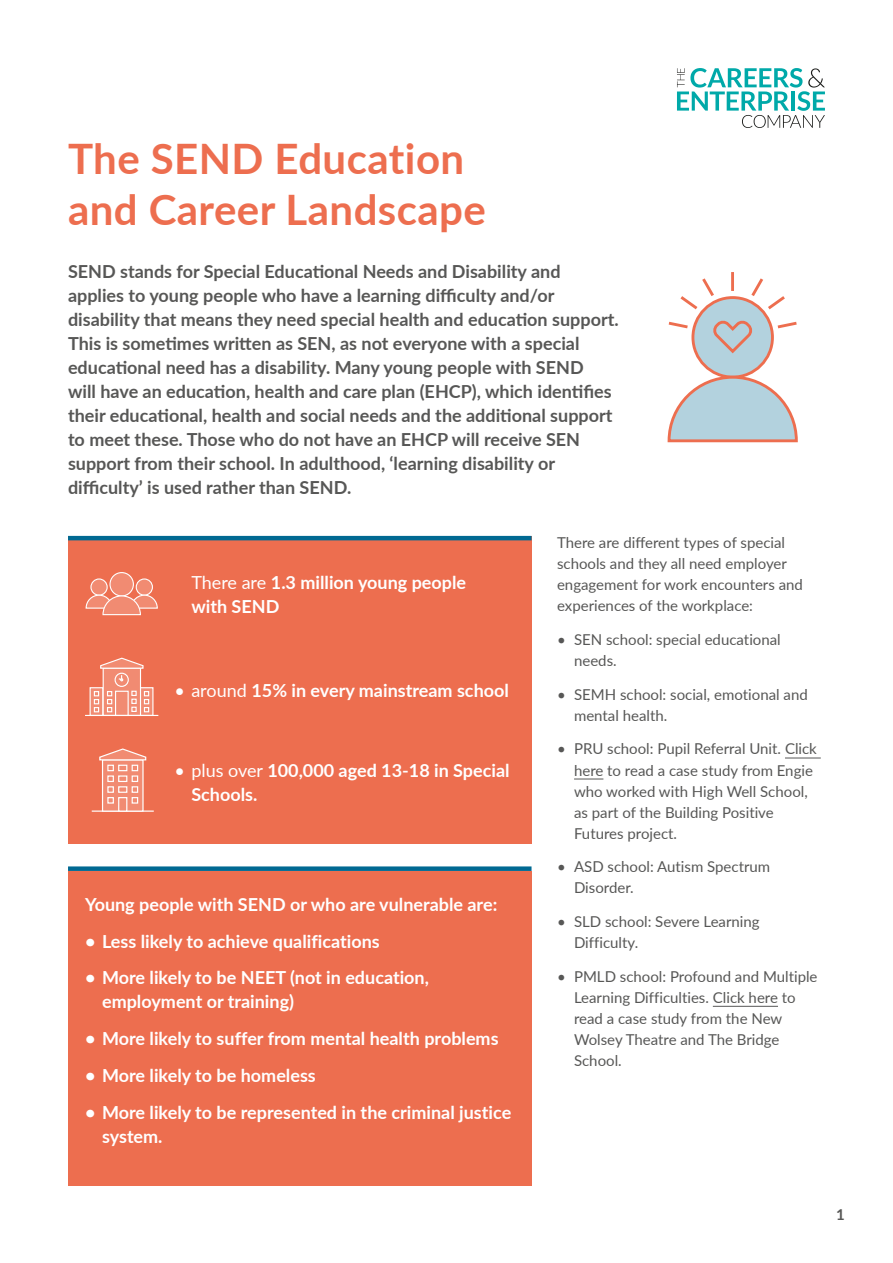
<style>
.page{position:relative;width:893px;height:1263px;background:#fff}
.page>*{position:absolute;margin:0;border:0;box-sizing:border-box;transform-origin:0 0}
.t1{font:700 42px/51px "Lato";letter-spacing:.01em;color:#ed6e4f}
.t2{font:700 18px/24px "Lato";color:#575756}
.t3{font:700 18px/24px "Lato";color:#fff}
.t4{font:15px/21px "Lato";color:#575756}
.t5{font:700 15px "Lato";color:#575756}
.s1{font-weight:400}
</style>
<div class="page">
<svg style="left:677px;top:68px;width:148px;height:60px"></svg>
<div style="left:693px;top:298px;width:79px;height:79px;background:#b3d2de;border-radius:50%"></div>
<svg style="left:667px;top:374px;width:131px;height:69px"></svg>
<hr style="left:731px;top:272px;width:3px;height:19px;background:#ed6e4f">
<svg style="left:668px;top:275px;width:129px;height:80px"></svg>
<div style="left:68px;top:536px;width:463px;height:308px;background:#ed6e4f"></div>
<div style="left:68px;top:871px;width:463px;height:314px;background:#ed6e4f"></div>
<hr style="left:68px;top:536px;width:463px;height:4px;background:#006992">
<div style="left:68px;top:866px;width:463px;height:5px;background:#006992"></div>
<svg style="left:91px;top:579px;width:16px;height:16px"></svg>
<div style="left:90px;top:578px;width:18px;height:18px;border:1px solid #fff;border-radius:50%"></div>
<div style="left:136px;top:579px;width:16px;height:16px;background:#f18b72;border-radius:50%"></div>
<div style="left:136px;top:578px;width:17px;height:18px;border:1px solid #fff;border-radius:50%"></div>
<div style="left:110px;top:573px;width:23px;height:23px;background:#f18b72;border-radius:50%"></div>
<div style="left:109px;top:572px;width:25px;height:24px;border:1px solid #fff;border-radius:50%"></div>
<svg style="left:85px;top:594px;width:73px;height:22px"></svg>
<hr style="left:92px;top:810px;width:62px;height:2px;background:#fff">
<div style="left:102px;top:759px;width:42px;height:53px;background:#f18b72;border:1px solid #fff"></div>
<div style="left:118px;top:797px;width:9px;height:15px;background:#f18b72;border:1px solid #fff"></div>
<svg style="left:99px;top:748px;width:48px;height:23px"></svg>
<div style="left:107px;top:775px;width:7px;height:7px;background:#f18b72;border:1px solid #fff"></div>
<div style="left:118px;top:775px;width:9px;height:7px;background:#f18b72;border:1px solid #fff"></div>
<svg style="left:132px;top:775px;width:6px;height:7px"></svg>
<div style="left:107px;top:786px;width:7px;height:7px;background:#f18b72;border:1px solid #fff"></div>
<div style="left:118px;top:786px;width:9px;height:7px;background:#f18b72;border:1px solid #fff"></div>
<svg style="left:132px;top:786px;width:6px;height:7px"></svg>
<div style="left:107px;top:797px;width:7px;height:7px;background:#f18b72;border:1px solid #fff"></div>
<svg style="left:132px;top:797px;width:6px;height:7px"></svg>
<svg style="left:90px;top:687px;width:13px;height:28px"></svg>
<svg style="left:141px;top:687px;width:12px;height:28px"></svg>
<div style="left:103px;top:668px;width:38px;height:48px;background:#f18b72;border:1px solid #fff"></div>
<svg style="left:100px;top:657px;width:44px;height:12px"></svg>
<div style="left:115px;top:691px;width:14px;height:25px;background:#f18b72;border:1px solid #fff"></div>
<hr style="left:85px;top:715px;width:73px;height:1px;background:#fff">
<svg style="left:94px;top:691px;width:5px;height:21px"></svg>
<svg style="left:144px;top:691px;width:5px;height:21px"></svg>
<svg style="left:131px;top:691px;width:6px;height:21px"></svg>
<svg style="left:107px;top:691px;width:5px;height:21px"></svg>
<svg style="left:115px;top:673px;width:13px;height:13px"></svg>
<div style="left:115px;top:673px;width:14px;height:14px;border:1px solid #fff;border-radius:50%"></div>
<svg style="left:117px;top:675px;width:6px;height:6px"></svg>
<hr style="left:785px;top:758px;width:36px;height:1px;background:#575756">
<svg style="left:574px;top:779px;width:29px;height:1px"></svg>
<hr style="left:713px;top:1006px;width:65px;height:1px;background:#575756">
<h1 class="t1" style="left:68px;top:132px;width:419px">The SEND Education and Career Landscape</h1>
<p class="t2" style="left:68px;top:259px;width:552px">SEND stands for Special Educational Needs and Disability and applies to young people who have a learning difficulty and/or disability that means they need special health and education support.<br>This is sometimes written as SEN, as not everyone with a special educational need has a disability. Many young people with SEND<br>will have an education, health and care plan (EHCP), which identifies their educational, health and social needs and the additional support to meet these. Those who do not have an EHCP will receive SEN support from their school. In adulthood, ‘learning disability or difficulty’ is used rather than SEND.</p>
<p class="t3" style="left:191px;top:569px;width:276px"><span class="s1">There are</span> 1.3 million young people with SEND</p>
<p class="t3" style="left:174px;top:678px;width:336px"><span class="s1">• around</span> 15% in every mainstream school</p>
<p class="t3" style="left:191px;top:757px;width:320px;text-indent:-17px"><span class="s1">• plus over</span> 100,000 aged 13-18 in Special<br>Schools.</p>
<p class="t3" style="left:85px;top:892px;width:414px">Young people with SEND or who are vulnerable are:</p>
<p class="t3" style="left:85px;top:928px;width:296px">• Less likely to achieve qualifications</p>
<p class="t3" style="left:102px;top:965px;width:328px;text-indent:-17px">• More likely to be NEET (not in education, employment or training)</p>
<p class="t3" style="left:85px;top:1026px;width:415px">• More likely to suffer from mental health problems</p>
<p class="t3" style="left:85px;top:1063px;width:232px">• More likely to be homeless</p>
<p class="t3" style="left:102px;top:1099px;width:411px;text-indent:-17px">• More likely to be represented in the criminal justice system.</p>
<p class="t4" style="left:557px;top:532px;width:247px">There are different types of special schools and they all need employer engagement for work encounters and experiences of the workplace:</p>
<p class="t4" style="left:574px;top:628px;width:208px;text-indent:-17px">• SEN school: special educational needs.</p>
<p class="t4" style="left:574px;top:683px;width:235px;text-indent:-17px">• SEMH school: social, emotional and mental health.</p>
<p class="t4" style="left:574px;top:738px;width:244px;text-indent:-17px">• PRU school: Pupil Referral Unit. Click here to read a case study from Engie who worked with High Well School, as part of the Building Positive<br>Futures project.</p>
<p class="t4" style="left:574px;top:856px;width:198px;text-indent:-17px">• ASD school: Autism Spectrum<br>Disorder.</p>
<p class="t4" style="left:574px;top:910px;width:187px;text-indent:-17px">• SLD school: Severe Learning<br>Difficulty.</p>
<p class="t4" style="left:574px;top:965px;width:245px;text-indent:-17px">• PMLD school: Profound and Multiple<br>Learning Difficulties. Click here to read a case study from the New<br>Wolsey Theatre and The Bridge<br>School.</p>
<p class="t5" style="left:836px;top:1203px;width:10px">1</p>
</div>
